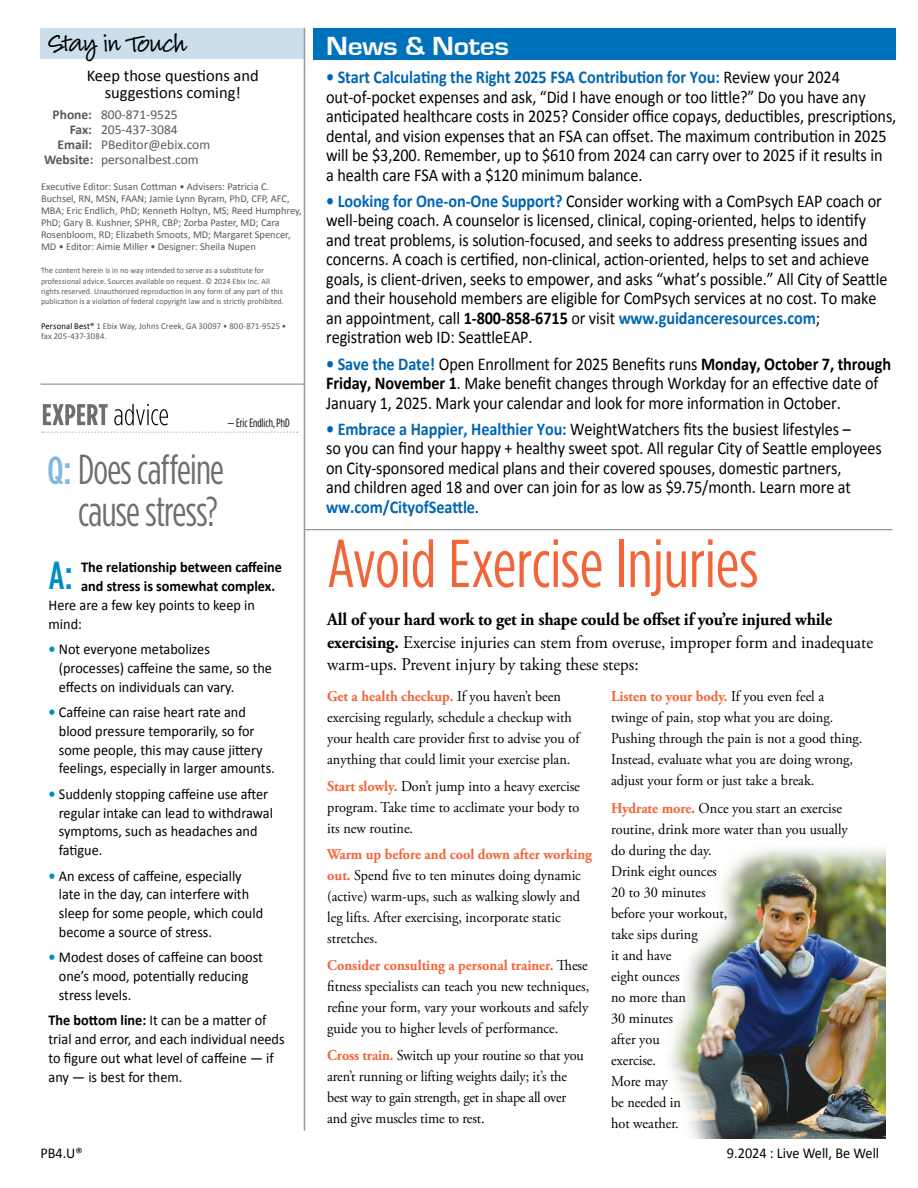
<style>
.page{position:relative;width:918px;height:1188px;background:#fff}
.page>*{position:absolute;margin:0;border:0;box-sizing:border-box;transform-origin:0 0}
.MainHeadline_HOPE{font:67.5px "Gotham Condensed";letter-spacing:-.005em;color:#f26539}
.t1{font:42px/42px "Gotham Condensed";letter-spacing:-.02em;color:#6d6e71;text-align:center;scale:.95 1}
.t2{font:500 39px "Gotham Condensed";color:#008dc7}
.Calibri_Paragraph_Style-recipe_direction{font:30px "Louisiana";letter-spacing:-.05em;color:#000;scale:.95 1}
.t3{font:700 27px "Eurostile";letter-spacing:-.01em;color:#fff;scale:1.1 1}
.t4{font:18px/19.5px "Calibri";letter-spacing:-.005em;color:#000;scale:.9 1}
.Main_Body_Text_HOPE__Serif{font:18px/22.5px "Adobe Garamond Pro";color:#000;scale:.95 1}
.Main_Body_Text_HOPE__Serif-2{font:16.5px/16.5px "Calibri";color:#000;text-align:center}
.Main_Body_Text_HOPE__Serif-3{font:15px/21px "Adobe Garamond Pro";color:#000;scale:.95 1}
.Main_Body_Text_HOPE__Sans_Serif{font:15px/18.8px "Calibri";color:#000;scale:.95 1}
.Main_Body_Text_HOPE__Sans_Serif-2{font:700 15px "Calibri";color:#000;scale:.95 1}
.Main_Body_Text_HOPE__Serif-4{font:15px "Calibri";color:#000;scale:.95 1}
.Main_Body_Text_HOPE__Serif-5{font:13.5px "Calibri";color:#58595b}
.byline{font:12px "Gotham Condensed";color:#000;scale:.95 1}
.Main_Body_Text_HOPE__Serif-6{font:10.5px/12px "Calibri";color:#58595b}
.t5{font:9px/10.9px "Calibri";letter-spacing:.02em;color:#58595b;scale:.95 1}
.Main_Body_Text_HOPE__Serif-7{font:8.25px/10.2px "Calibri";letter-spacing:.01em;color:#58595b;scale:.96 1}
.s1{font-weight:700}
.s2{color:#000}
.s3{font-weight:500;font-size:39px;color:#81b8de}
.s4{font-weight:700;color:#008dc7}
.s5{font-weight:700;color:#0066b3}
.s6{font-weight:700;color:#f26539}
</style>
<div class="page">
<img style="left:670px;top:848px;width:215px;height:290px">
<svg style="left:42px;top:431px;width:256px;height:2px"></svg>
<svg style="left:114px;top:404px;width:54px;height:21px"></svg>
<svg style="left:43px;top:404px;width:65px;height:21px"></svg>
<hr style="left:40px;top:384px;width:265px;height:1px;background:#999791">
<div style="left:40px;top:28px;width:264px;height:30px;background:#cadeeb"></div>
<hr style="left:304px;top:28px;width:1px;height:1103px;background:#999791">
<div style="left:313px;top:28px;width:582px;height:32px;background:#0072bc"></div>
<hr style="left:305px;top:529px;width:587px;height:1px;background:#999791">
<p class="Calibri_Paragraph_Style-recipe_direction" style="left:49px;top:29px;width:147px">Stay in Touch</p>
<p class="Main_Body_Text_HOPE__Serif-2" style="left:87px;top:66px;width:174px">Keep those questions and suggestions coming!</p>
<p class="Main_Body_Text_HOPE__Serif-5" style="left:53px;top:106px;width:127px"><span class="s1">Phone:</span> 800-871-9525</p>
<p class="Main_Body_Text_HOPE__Serif-5" style="left:70px;top:121px;width:110px"><span class="s1">Fax:</span> 205-437-3084</p>
<p class="Main_Body_Text_HOPE__Serif-5" style="left:57px;top:136px;width:154px"><span class="s1">Email:</span> PBeditor@ebix.com</p>
<p class="Main_Body_Text_HOPE__Serif-5" style="left:44px;top:151px;width:156px"><span class="s1">Website:</span> personalbest.com</p>
<p class="Main_Body_Text_HOPE__Serif-6" style="left:41px;top:180px;width:262px">Executive Editor: Susan Cottman • Advisers: Patricia C.<br>Buchsel, RN, MSN, FAAN; Jamie Lynn Byram, PhD, CFP, AFC, MBA; Eric Endlich, PhD; Kenneth Holtyn, MS; Reed Humphrey, PhD; Gary B. Kushner, SPHR, CBP; Zorba Paster, MD; Cara Rosenbloom, RD; Elizabeth Smoots, MD; Margaret Spencer, MD • Editor: Aimie Miller • Designer: Sheila Nupen</p>
<p class="Main_Body_Text_HOPE__Serif-7" style="left:41px;top:265px;width:254px">The content herein is in no way intended to serve as a substitute for professional advice. Sources available on request. © 2024 Ebix Inc. All rights reserved. Unauthorized reproduction in any form of any part of this publication is a violation of federal copyright law and is strictly prohibited.</p>
<p class="t5" style="left:41px;top:320px;width:260px"><span class="s2">Personal Best®</span> 1 Ebix Way, Johns Creek, GA 30097 • 800-871-9525 • fax 205-437-3084.</p>
<p class="byline" style="left:228px;top:416px;width:67px">— Eric Endlich, PhD</p>
<p class="t1" style="left:47px;top:448px;width:188px"><span class="s3">Q:</span> Does caffeine cause stress?</p>
<p class="Main_Body_Text_HOPE__Sans_Serif-2" style="left:81px;top:558px;width:213px">The relationship between caffeine</p>
<p class="Main_Body_Text_HOPE__Sans_Serif-2" style="left:81px;top:577px;width:206px">and stress is somewhat complex.</p>
<p class="Main_Body_Text_HOPE__Sans_Serif" style="left:49px;top:595px;width:219px">Here are a few key points to keep in</p>
<p class="Main_Body_Text_HOPE__Sans_Serif" style="left:49px;top:614px;width:37px">mind:</p>
<p class="Main_Body_Text_HOPE__Sans_Serif" style="left:59px;top:639px;width:226px;text-indent:-10px"><span class="s4">•</span> Not everyone metabolizes (processes) caffeine the same, so the effects on individuals can vary.</p>
<p class="Main_Body_Text_HOPE__Sans_Serif" style="left:59px;top:702px;width:229px;text-indent:-10px"><span class="s4">•</span> Caffeine can raise heart rate and blood pressure temporarily, so for some people, this may cause jittery feelings, especially in larger amounts.</p>
<p class="Main_Body_Text_HOPE__Sans_Serif" style="left:59px;top:784px;width:227px;text-indent:-10px"><span class="s4">•</span> Suddenly stopping caffeine use after regular intake can lead to withdrawal symptoms, such as headaches and fatigue.</p>
<p class="Main_Body_Text_HOPE__Sans_Serif" style="left:59px;top:866px;width:217px;text-indent:-10px"><span class="s4">•</span> An excess of caffeine, especially late in the day, can interfere with sleep for some people, which could become a source of stress.</p>
<p class="Main_Body_Text_HOPE__Sans_Serif" style="left:59px;top:947px;width:216px;text-indent:-10px"><span class="s4">•</span> Modest doses of caffeine can boost one’s mood, potentially reducing stress levels.</p>
<p class="Main_Body_Text_HOPE__Sans_Serif" style="left:49px;top:1010px;width:250px"><span class="s1">The bottom line:</span> It can be a matter of trial and error, and each individual needs to figure out what level of caffeine — if any — is best for them.</p>
<p class="t2" style="left:49px;top:553px;width:26px">A:</p>
<p class="t3" style="left:326px;top:31px;width:168px">News &amp; Notes</p>
<p class="t4" style="left:326px;top:67px;width:635px"><span class="s5">• Start Calculating the Right 2025 FSA Contribution for You:</span> Review your 2024 out-of-pocket expenses and ask, “Did I have enough or too little?” Do you have any anticipated healthcare costs in 2025? Consider office copays, deductibles, prescriptions, dental, and vision expenses that an FSA can offset. The maximum contribution in 2025 will be $3,200. Remember, up to $610 from 2024 can carry over to 2025 if it results in<br>a health care FSA with a $120 minimum balance.</p>
<p class="t4" style="left:326px;top:190px;width:625px"><span class="s5">• Looking for One-on-One Support?</span> Consider working with a ComPsych EAP coach or well-being coach. A counselor is licensed, clinical, coping-oriented, helps to identify and treat problems, is solution-focused, and seeks to address presenting issues and concerns. A coach is certified, non-clinical, action-oriented, helps to set and achieve goals, is client-driven, seeks to empower, and asks “what’s possible.” All City of Seattle and their household members are eligible for ComPsych services at no cost. To make an appointment, call <span class="s1">1-800-858-6715</span> or visit <span class="s5">www.guidanceresources.com</span>; registration web ID: SeattleEAP.</p>
<p class="t4" style="left:326px;top:353px;width:629px"><span class="s5">• Save the Date!</span> Open Enrollment for 2025 Benefits runs <span class="s1">Monday, October 7, through<br>Friday, November 1</span>. Make benefit changes through Workday for an effective date of<br>January 1, 2025. Mark your calendar and look for more information in October.</p>
<p class="t4" style="left:326px;top:418px;width:619px"><span class="s5">• Embrace a Happier, Healthier You:</span> WeightWatchers fits the busiest lifestyles –<br>so you can find your happy + healthy sweet spot. All regular City of Seattle employees on City-sponsored medical plans and their covered spouses, domestic partners,<br>and children aged 18 and over can join for as low as $9.75/month. Learn more at <span class="s5">ww.com/CityofSeattle</span>.</p>
<p class="MainHeadline_HOPE" style="left:327px;top:525px;width:433px">Avoid Exercise Injuries</p>
<p class="Main_Body_Text_HOPE__Serif" style="left:327px;top:609px;width:576px"><span class="s1">All of your hard work to get in shape could be offset if you’re injured while exercising.</span> Exercise injuries can stem from overuse, improper form and inadequate warm-ups. Prevent injury by taking these steps:</p>
<p class="Main_Body_Text_HOPE__Serif-3" style="left:327px;top:687px;width:267px"><span class="s6">Get a health checkup.</span> If you haven’t been exercising regularly, schedule a checkup with your health care provider first to advise you of anything that could limit your exercise plan.</p>
<p class="Main_Body_Text_HOPE__Serif-3" style="left:327px;top:776px;width:268px;text-align:justify"><span class="s6">Start slowly.</span> Don’t jump into a heavy exercise program. Take time to acclimate your body to its new routine.</p>
<p class="Main_Body_Text_HOPE__Serif-3" style="left:327px;top:845px;width:280px"><span class="s6">Warm up before and cool down after working out.</span> Spend five to ten minutes doing dynamic (active) warm-ups, such as walking slowly and leg lifts. After exercising, incorporate static stretches.</p>
<p class="Main_Body_Text_HOPE__Serif-3" style="left:327px;top:955px;width:277px;text-align:justify"><span class="s6">Consider consulting a personal trainer.</span> These fitness specialists can teach you new techniques, refine your form, vary your workouts and safely guide you to higher levels of performance.</p>
<p class="Main_Body_Text_HOPE__Serif-3" style="left:327px;top:1046px;width:272px"><span class="s6">Cross train.</span> Switch up your routine so that you aren’t running or lifting weights daily; it’s the best way to gain strength, get in shape all over and give muscles time to rest.</p>
<p class="Main_Body_Text_HOPE__Serif-3" style="left:611px;top:687px;width:266px"><span class="s6">Listen to your body.</span> If you even feel a twinge of pain, stop what you are doing.<br>Pushing through the pain is not a good thing.<br>Instead, evaluate what you are doing wrong, adjust your form or just take a break.</p>
<p class="Main_Body_Text_HOPE__Serif-3" style="left:611px;top:799px;width:251px"><span class="s6">Hydrate more.</span> Once you start an exercise routine, drink more water than you usually do during the day.<br>Drink eight ounces<br>20 to 30 minutes<br>before your workout,<br>take sips during<br>it and have<br>eight ounces<br>no more than<br>30 minutes<br>after you<br>exercise.<br>More may<br>be needed in<br>hot weather.</p>
<p class="Main_Body_Text_HOPE__Serif-4" style="left:40px;top:1144px;width:46px">PB4.U®</p>
<p class="Main_Body_Text_HOPE__Serif-4" style="left:727px;top:1144px;width:162px">9.2024 : Live Well, Be Well</p>
</div>
